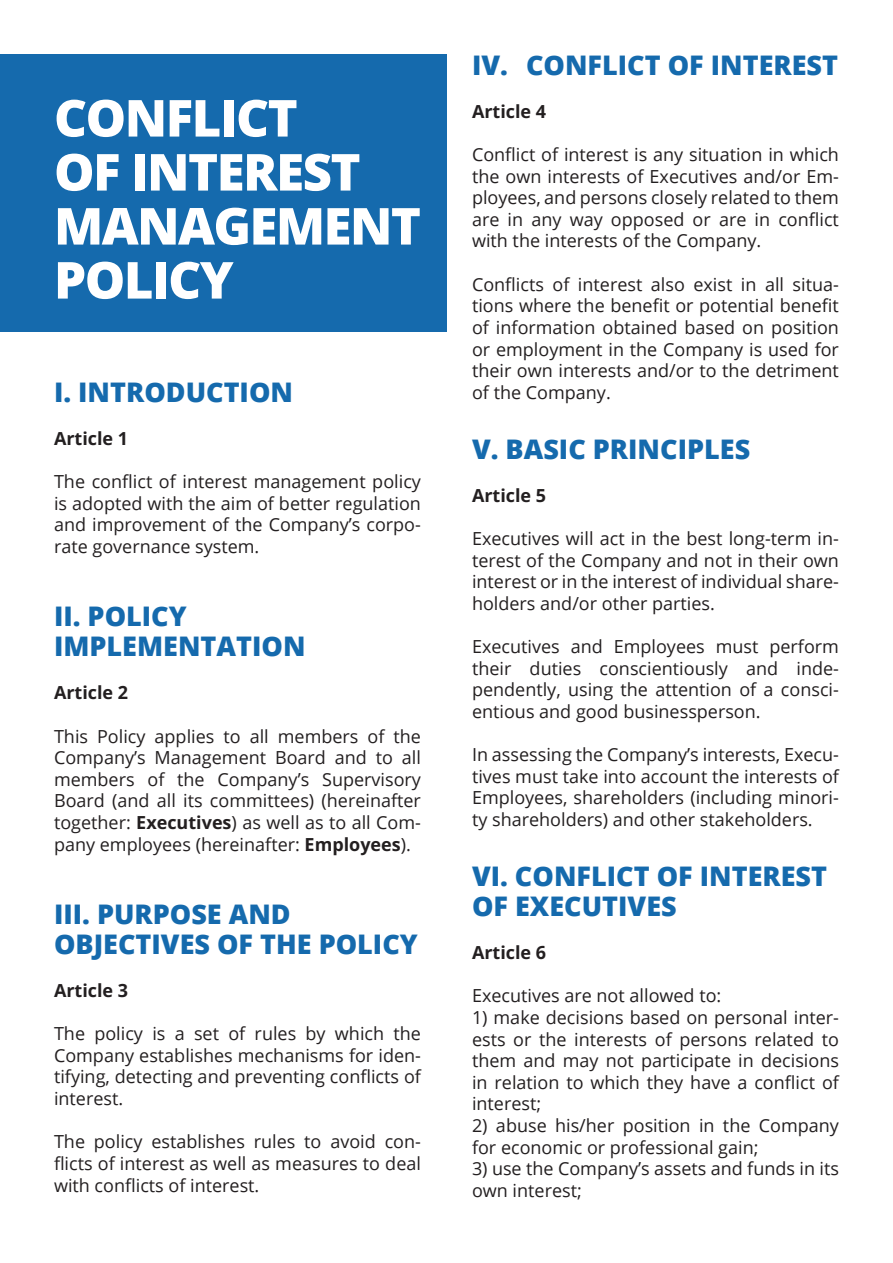
<style>
.page{position:relative;width:893px;height:1263px;background:#fff}
.page>*{position:absolute;margin:0;border:0;box-sizing:border-box;transform-origin:0 0}
.t1{font:800 51px/54px "Open Sans";letter-spacing:-.03em;color:#fff}
.t2{font:800 27px/30px "Open Sans";color:#156aad}
.t3{font:18px/21.6px "Open Sans";color:#231f20;text-align:justify}
.t4{font:700 18px "Open Sans";color:#231f20}
.s1{font-weight:700}
</style>
<div class="page">
<div style="left:0;top:54px;width:446px;height:278px;background:#156aad"></div>
<p class="t1" style="left:54px;top:88px;width:368px">CONFLICT<br>OF INTEREST<br>MANAGEMENT<br>POLICY</p>
<p class="t2" style="left:54px;top:376px;width:241px">I. INTRODUCTION</p>
<p class="t4" style="left:54px;top:426px;width:76px">Article 1</p>
<p class="t3" style="left:54px;top:470px;width:368px">The conflict of interest management policy is adopted with the aim of better regulation and improvement of the Company’s corpo&shy;rate governance system.</p>
<p class="t2" style="left:54px;top:600px;width:134px">II. POLICY</p>
<p class="t2" style="left:54px;top:630px;width:253px">IMPLEMENTATION</p>
<p class="t4" style="left:54px;top:680px;width:76px">Article 2</p>
<p class="t3" style="left:54px;top:725px;width:368px">This Policy applies to all members of the Company’s Management Board and to all members of the Company’s Supervisory Board (and all its committees) (hereinafter together: <span class="s1">Executives</span>) as well as to all Com&shy;pany employees (hereinafter: <span class="s1">Employees</span>).</p>
<p class="t2" style="left:54px;top:898px;width:238px">III. PURPOSE AND</p>
<p class="t2" style="left:54px;top:928px;width:365px">OBJECTIVES OF THE POLICY</p>
<p class="t4" style="left:54px;top:978px;width:76px">Article 3</p>
<p class="t3" style="left:54px;top:1022px;width:368px">The policy is a set of rules by which the Company establishes mechanisms for iden&shy;tifying, detecting and preventing conflicts of interest.</p>
<p class="t3" style="left:54px;top:1130px;width:368px">The policy establishes rules to avoid con&shy;flicts of interest as well as measures to deal with conflicts of interest.</p>
<p class="t2" style="left:472px;top:48px;width:368px">IV. CONFLICT OF INTEREST</p>
<p class="t4" style="left:472px;top:99px;width:76px">Article 4</p>
<p class="t3" style="left:472px;top:143px;width:368px">Conflict of interest is any situation in which the own interests of Executives and/or Em&shy;ployees, and persons closely related to them are in any way opposed or are in conflict with the interests of the Company.</p>
<p class="t3" style="left:472px;top:273px;width:368px">Conflicts of interest also exist in all situa&shy;tions where the benefit or potential benefit of information obtained based on position or employment in the Company is used for their own interests and/or to the detriment of the Company.</p>
<p class="t2" style="left:472px;top:432px;width:280px">V. BASIC PRINCIPLES</p>
<p class="t4" style="left:472px;top:483px;width:76px">Article 5</p>
<p class="t3" style="left:472px;top:527px;width:368px">Executives will act in the best long-term in&shy;terest of the Company and not in their own interest or in the interest of individual share&shy;holders and/or other parties.</p>
<p class="t3" style="left:472px;top:635px;width:368px">Executives and Employees must perform their duties conscientiously and inde&shy;pendently, using the attention of a consci&shy;entious and good businessperson.</p>
<p class="t3" style="left:472px;top:743px;width:368px">In assessing the Company’s interests, Execu&shy;tives must take into account the interests of Employees, shareholders (including minori&shy;ty shareholders) and other stakeholders.</p>
<p class="t2" style="left:472px;top:860px;width:357px">VI. CONFLICT OF INTEREST<br>OF EXECUTIVES</p>
<p class="t4" style="left:472px;top:940px;width:76px">Article 6</p>
<p class="t3" style="left:472px;top:984px;width:251px">Executives are not allowed to:</p>
<p class="t3" style="left:472px;top:1006px;width:368px">1) make decisions based on personal inter&shy;ests or the interests of persons related to them and may not participate in decisions in relation to which they have a conflict of interest;</p>
<p class="t3" style="left:472px;top:1114px;width:368px">2) abuse his/her position in the Company for economic or professional gain;</p>
<p class="t3" style="left:472px;top:1157px;width:368px">3) use the Company’s assets and funds in its own interest;</p>
</div>
